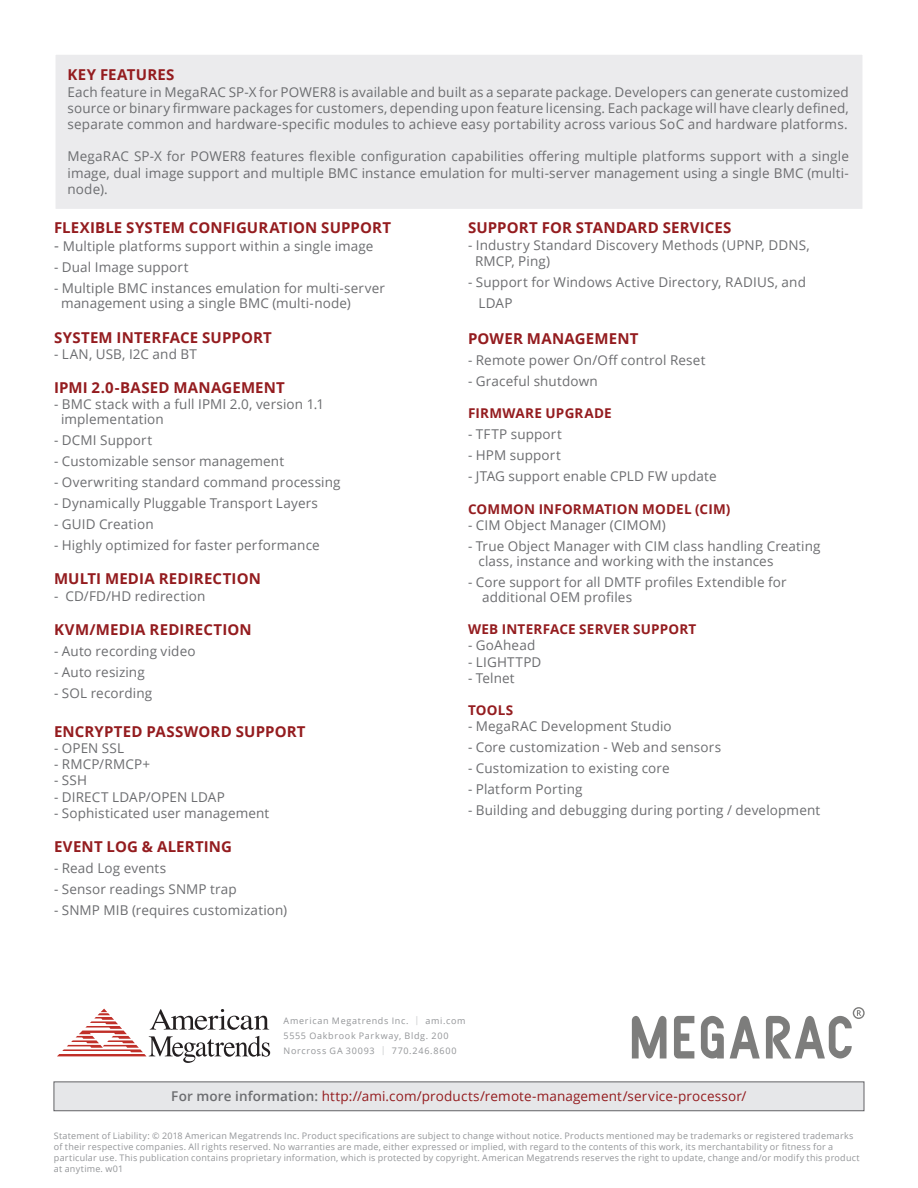
<style>
.page{position:relative;width:918px;height:1188px;background:#fff}
.page>*{position:absolute;margin:0;border:0;box-sizing:border-box;transform-origin:0 0}
.t1{font:700 15px "Open Sans";letter-spacing:.015em;color:#941c1f}
.t2{font:13.5px/16.2px "Open Sans";letter-spacing:.01em;color:#6c6d70}
.t3{font:13.5px "Open Sans";letter-spacing:.01em;color:#941c1f}
.t4{font:700 13.5px "Open Sans";letter-spacing:.015em;color:#941c1f}
.t5{font:9px/10.8px "Open Sans";letter-spacing:.025em;color:#939598}
.t6{font:9px "Open Sans";letter-spacing:.075em;color:#939598}
.t7{font:9px "Open Sans";letter-spacing:.085em;color:#939598}
.s1{font-size:15px}
.s2{font-weight:600;color:#6c6d70}
</style>
<div class="page">
<div style="left:54px;top:53px;width:810px;height:157px;background:#ebebed;border:2px solid #fff"></div>
<div style="left:54px;top:1082px;width:810px;height:29px;background:#e6e7e9;border:1px solid #636366"></div>
<svg style="left:57px;top:1009px;width:213px;height:54px"></svg>
<svg style="left:632px;top:1016px;width:35px;height:42px"></svg>
<svg style="left:674px;top:1016px;width:20px;height:42px"></svg>
<svg style="left:701px;top:1016px;width:23px;height:42px"></svg>
<svg style="left:730px;top:1016px;width:30px;height:43px"></svg>
<svg style="left:766px;top:1007px;width:99px;height:52px"></svg>
<p class="t1" style="left:67px;top:64px;width:109px">KEY FEATURES</p>
<p class="t2" style="left:67px;top:83px;width:783px;text-align:justify">Each feature in MegaRAC SP-X for POWER8 is available and built as a separate package. Developers can generate customized source or binary firmware packages for customers, depending upon feature licensing. Each package will have clearly defined, separate common and hardware-specific modules to achieve easy portability across various SoC and hardware platforms.</p>
<p class="t2" style="left:67px;top:148px;width:783px;text-align:justify">MegaRAC SP-X for POWER8 features flexible configuration capabilities offering multiple platforms support with a single image, dual image support and multiple BMC instance emulation for multi-server management using a single BMC (multi&shy;node).</p>
<p class="t1" style="left:54px;top:217px;width:339px">FLEXIBLE SYSTEM CONFIGURATION SUPPORT</p>
<p class="t2" style="left:54px;top:238px;width:321px"><span class="s1">-</span> Multiple platforms support within a single image</p>
<p class="t2" style="left:54px;top:259px;width:136px">- Dual Image support</p>
<p class="t2" style="left:61px;top:281px;width:325px;line-height:15px;text-indent:-7px">- Multiple BMC instances emulation for multi-server management using a single BMC (multi-node)</p>
<p class="t1" style="left:54px;top:327px;width:219px">SYSTEM INTERFACE SUPPORT</p>
<p class="t2" style="left:54px;top:346px;width:145px">- LAN, USB, I2C and BT</p>
<p class="t1" style="left:54px;top:377px;width:232px">IPMI 2.0-BASED MANAGEMENT</p>
<p class="t2" style="left:61px;top:397px;width:265px;line-height:15px;text-indent:-7px">- BMC stack with a full IPMI 2.0, version 1.1 implementation</p>
<p class="t2" style="left:54px;top:432px;width:100px">- DCMI Support</p>
<p class="t2" style="left:54px;top:453px;width:232px">- Customizable sensor management</p>
<p class="t2" style="left:54px;top:474px;width:288px">- Overwriting standard command processing</p>
<p class="t2" style="left:54px;top:495px;width:266px">- Dynamically Pluggable Transport Layers</p>
<p class="t2" style="left:54px;top:516px;width:101px">- GUID Creation</p>
<p class="t2" style="left:54px;top:537px;width:267px">- Highly optimized for faster performance</p>
<p class="t1" style="left:54px;top:568px;width:208px">MULTI MEDIA REDIRECTION</p>
<p class="t2" style="left:54px;top:587px;width:153px">- CD/FD/HD redirection</p>
<p class="t1" style="left:54px;top:619px;width:199px">KVM/MEDIA REDIRECTION</p>
<p class="t2" style="left:54px;top:643px;width:143px">- Auto recording video</p>
<p class="t2" style="left:54px;top:664px;width:92px">- Auto resizing</p>
<p class="t2" style="left:54px;top:685px;width:100px">- SOL recording</p>
<p class="t1" style="left:54px;top:721px;width:253px">ENCRYPTED PASSWORD SUPPORT</p>
<p class="t2" style="left:54px;top:740px;width:72px">- OPEN SSL</p>
<p class="t2" style="left:54px;top:756px;width:98px">- RMCP/RMCP+</p>
<p class="t2" style="left:54px;top:772px;width:34px">- SSH</p>
<p class="t2" style="left:54px;top:788px;width:172px">- DIRECT LDAP/OPEN LDAP</p>
<p class="t2" style="left:54px;top:805px;width:217px">- Sophisticated user management</p>
<p class="t1" style="left:54px;top:836px;width:180px">EVENT LOG &amp; ALERTING</p>
<p class="t2" style="left:54px;top:860px;width:114px">- Read Log events</p>
<p class="t2" style="left:54px;top:881px;width:184px">- Sensor readings SNMP trap</p>
<p class="t2" style="left:54px;top:902px;width:235px">- SNMP MIB (requires customization)</p>
<p class="t1" style="left:468px;top:217px;width:265px">SUPPORT FOR STANDARD SERVICES</p>
<p class="t2" style="left:475px;top:236px;width:336px;text-indent:-7px">- Industry Standard Discovery Methods (UPNP, DDNS,<br>RMCP, Ping)</p>
<p class="t2" style="left:479px;top:271px;width:329px;line-height:21px;text-indent:-11px">- Support for Windows Active Directory, RADIUS, and<br>LDAP</p>
<p class="t1" style="left:468px;top:328px;width:172px">POWER MANAGEMENT</p>
<p class="t2" style="left:468px;top:352px;width:239px">- Remote power On/Off control Reset</p>
<p class="t2" style="left:468px;top:373px;width:131px">- Graceful shutdown</p>
<p class="t4" style="left:468px;top:404px;width:145px">FIRMWARE UPGRADE</p>
<p class="t2" style="left:468px;top:426px;width:95px">- TFTP support</p>
<p class="t2" style="left:468px;top:447px;width:94px">- HPM support</p>
<p class="t2" style="left:468px;top:468px;width:250px">- JTAG support enable CPLD FW update</p>
<p class="t4" style="left:468px;top:499px;width:264px">COMMON INFORMATION MODEL (CIM)</p>
<p class="t2" style="left:468px;top:517px;width:199px">- CIM Object Manager (CIMOM)</p>
<p class="t2" style="left:479px;top:538px;width:344px;line-height:15px;text-indent:-11px">- True Object Manager with CIM class handling Creating class, instance and working with the instances</p>
<p class="t2" style="left:482px;top:574px;width:306px;line-height:15px;text-indent:-14px">- Core support for all DMTF profiles Extendible for additional OEM profiles</p>
<p class="t4" style="left:468px;top:620px;width:230px">WEB INTERFACE SERVER SUPPORT</p>
<p class="t2" style="left:468px;top:637px;width:69px">- GoAhead</p>
<p class="t2" style="left:468px;top:653px;width:75px">- LIGHTTPD</p>
<p class="t2" style="left:468px;top:670px;width:48px">- Telnet</p>
<p class="t4" style="left:468px;top:701px;width:47px">TOOLS</p>
<p class="t2" style="left:468px;top:718px;width:205px">- MegaRAC Development Studio</p>
<p class="t2" style="left:468px;top:739px;width:255px">- Core customization - Web and sensors</p>
<p class="t2" style="left:468px;top:760px;width:203px">- Customization to existing core</p>
<p class="t2" style="left:468px;top:781px;width:116px">- Platform Porting</p>
<p class="t2" style="left:468px;top:802px;width:354px">- Building and debugging during porting / development</p>
<p class="t6" style="left:284px;top:1015px;width:183px">American Megatrends Inc. <sup>|</sup> ami.com</p>
<p class="t6" style="left:284px;top:1030px;width:166px">5555 Oakbrook Parkway, Bldg. 200</p>
<p class="t7" style="left:284px;top:1045px;width:174px">Norcross GA 30093 <sup>|</sup> 770.246.8600</p>
<p class="t3" style="left:171px;top:1087px;width:577px"><span class="s2">For more information:</span> http://ami.com/products/remote-management/service-processor/</p>
<p class="t5" style="left:54px;top:1130px;width:807px">Statement of Liability: © 2018 American Megatrends Inc. Product specifications are subject to change without notice. Products mentioned may be trademarks or registered trademarks of their respective companies. All rights reserved. No warranties are made, either expressed or implied, with regard to the contents of this work, its merchantability or fitness for a particular use. This publication contains proprietary information, which is protected by copyright. American Megatrends reserves the right to update, change and/or modify this product at anytime. w01</p>
</div>
